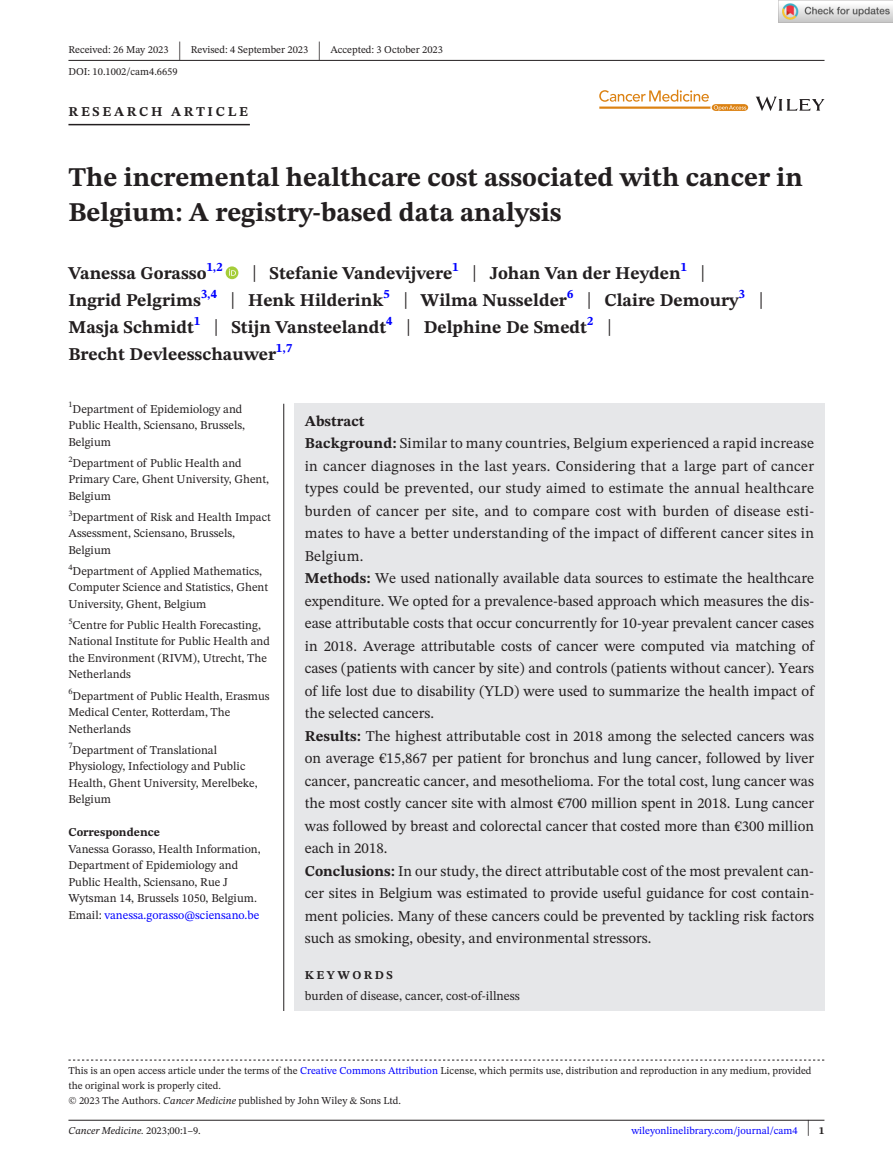
<style>
.page{position:relative;width:893px;height:1174px;background:#fff}
.page>*{position:absolute;margin:0;border:0;box-sizing:border-box;transform-origin:0 0}
.t1{font:700 27px/34.5px "STIX Two Text";color:#231f20}
.t2{font:25.65px "STIX Two Text";color:#231f20;scale:.49 1}
.t3{font:700 18px/27px "STIX Two Text";color:#231f20}
.t4{font:15px/22.5px "STIX Two Text";color:#231f20}
.t5{font:700 13.5px "STIX Two Text";letter-spacing:.2em;color:#231f20}
.t6{font:12.75px "STIX Two Text";color:#231f20}
.t7{font:12px/16.5px "STIX Two Text";color:#231f20}
.t8{font:700 12px "STIX Two Text";color:#231f20}
.t9{font:700 12px "STIX Two Text";letter-spacing:.2em;color:#231f20}
.t10{font:10.5px/15px "STIX Two Text";color:#231f20}
.t11{font:10.5px "STIX Two Text";color:#00f}
.t12{font:italic 10.5px "STIX Two Text";color:#231f20}
.s1{font-weight:400;font-size:23.4px}
.s2{color:#00f}
.s3{font-weight:700}
.s4{font-style:italic}
.s5{font-style:normal}
.s6{font-size:22.2px;color:#231f20}
.s7{font-weight:700;color:#231f20}
</style>
<div class="page">
<hr style="left:68px;top:1119px;width:756px;height:1px;background:#231f20">
<svg style="left:756px;top:97px;width:68px;height:14px"></svg>
<svg style="left:599px;top:90px;width:149px;height:21px"></svg>
<hr style="left:68px;top:60px;width:756px;height:1px;background:#231f20">
<hr style="left:68px;top:124px;width:182px;height:1px;background:#231f20">
<div style="left:226px;top:266px;width:12px;height:13px;background:#a5cd39;border-radius:50%"></div>
<svg style="left:229px;top:269px;width:7px;height:7px"></svg>
<svg style="left:68px;top:1059px;width:756px;height:1px"></svg>
<div style="left:294px;top:404px;width:530px;height:607px;background:#e6e7e9"></div>
<hr style="left:283px;top:404px;width:1px;height:607px;background:#231f20">
<img style="left:779px;top:0;width:114px;height:23px">
<p class="t10" style="left:68px;top:42px;width:102px">Received: 26 May 2023</p>
<h2 class="t2" style="left:178px;top:32px;width:8px">|</h2>
<p class="t10" style="left:191px;top:42px;width:119px">Revised: 4 September 2023</p>
<h2 class="t2" style="left:318px;top:32px;width:8px">|</h2>
<p class="t10" style="left:330px;top:42px;width:114px">Accepted: 3 October 2023</p>
<p class="t10" style="left:68px;top:64px;width:111px">DOI: 10.1002/cam4.6659</p>
<p class="t5" style="left:68px;top:101px;width:181px">RESEARCH ARTICLE</p>
<h1 class="t1" style="left:68px;top:161px;width:736px">The incremental healthcare cost associated with cancer in<br>Belgium: A registry-based data analysis</h1>
<p class="t3" style="left:68px;top:260px;width:156px">Vanessa Gorasso<sup>1,2</sup></p>
<p class="t3" style="left:68px;top:260px;width:697px;text-indent:184px"><span class="s1">|</span> Stefanie Vandevijvere<sup>1</sup> <span class="s1">|</span> Johan Van der Heyden<sup>1</sup> <span class="s1">|<br></span>Ingrid Pelgrims<sup>3,4</sup> <span class="s1">|</span> Henk Hilderink<sup>5</sup> <span class="s1">|</span> Wilma Nusselder<sup>6</sup> <span class="s1">|</span> Claire Demoury<sup>3</sup> <span class="s1">| </span>Masja Schmidt<sup>1</sup> <span class="s1">|</span> Stijn Vansteelandt<sup>4</sup> <span class="s1">|</span> Delphine De Smedt<sup>2</sup> <span class="s1">|<br></span>Brecht Devleesschauwer<sup>1,7</sup></p>
<p class="t7" style="left:68px;top:400px;width:178px"><sup>1</sup>Department of Epidemiology and<br>Public Health, Sciensano, Brussels,<br>Belgium</p>
<p class="t7" style="left:68px;top:454px;width:202px"><sup>2</sup>Department of Public Health and<br>Primary Care, Ghent University, Ghent,<br>Belgium</p>
<p class="t7" style="left:68px;top:508px;width:204px"><sup>3</sup>Department of Risk and Health Impact<br>Assessment, Sciensano, Brussels,<br>Belgium</p>
<p class="t7" style="left:68px;top:562px;width:201px"><sup>4</sup>Department of Applied Mathematics,<br>Computer Science and Statistics, Ghent<br>University, Ghent, Belgium</p>
<p class="t7" style="left:68px;top:616px;width:203px"><sup>5</sup>Centre for Public Health Forecasting, National Institute for Public Health and the Environment (RIVM), Utrecht, The Netherlands</p>
<p class="t7" style="left:68px;top:687px;width:203px"><sup>6</sup>Department of Public Health, Erasmus<br>Medical Center, Rotterdam, The<br>Netherlands</p>
<p class="t7" style="left:68px;top:741px;width:191px"><sup>7</sup>Department of Translational<br>Physiology, Infectiology and Public<br>Health, Ghent University, Merelbeke,<br>Belgium</p>
<p class="t8" style="left:68px;top:823px;width:93px">Correspondence</p>
<p class="t7" style="left:68px;top:840px;width:194px">Vanessa Gorasso, Health Information, Department of Epidemiology and Public Health, Sciensano, Rue J Wytsman 14, Brussels 1050, Belgium.<br>Email: <span class="s2">vanessa.gorasso@sciensano.be</span></p>
<p class="t4" style="left:305px;top:409px;width:511px"><span class="s3">Abstract<br>Background:</span> Similar to many countries, Belgium experienced a rapid increase in cancer diagnoses in the last years. Considering that a large part of cancer types could be prevented, our study aimed to estimate the annual healthcare burden of cancer per site, and to compare cost with burden of disease esti&shy;mates to have a better understanding of the impact of different cancer sites in Belgium.<br><span class="s3">Methods:</span> We used nationally available data sources to estimate the healthcare expenditure. We opted for a prevalence-based approach which measures the dis&shy;ease attributable costs that occur concurrently for 10-year prevalent cancer cases in 2018. Average attributable costs of cancer were computed via matching of cases (patients with cancer by site) and controls (patients without cancer). Years of life lost due to disability (YLD) were used to summarize the health impact of the selected cancers.<br><span class="s3">Results:</span> The highest attributable cost in 2018 among the selected cancers was on average €15,867 per patient for bronchus and lung cancer, followed by liver cancer, pancreatic cancer, and mesothelioma. For the total cost, lung cancer was the most costly cancer site with almost €700 million spent in 2018. Lung cancer was followed by breast and colorectal cancer that costed more than €300 million each in 2018.<br><span class="s3">Conclusions:</span> In our study, the direct attributable cost of the most prevalent can&shy;cer sites in Belgium was estimated to provide useful guidance for cost contain&shy;ment policies. Many of these cancers could be prevented by tackling risk factors such as smoking, obesity, and environmental stressors.</p>
<p class="t9" style="left:305px;top:966px;width:90px">KEYWORDS</p>
<p class="t6" style="left:305px;top:987px;width:217px">burden of disease, cancer, cost-of-illness</p>
<p class="t10" style="left:68px;top:1063px;width:745px">This is an open access article under the terms of the <span class="s2">Creative Commons Attribution</span> License, which permits use, distribution and reproduction in any medium, provided the original work is properly cited.<br>© 2023 The Authors. <span class="s4">Cancer Medicine</span> published by John Wiley &amp; Sons Ltd.</p>
<p class="t12" style="left:68px;top:1123px;width:134px">Cancer Medicine. <span class="s5">2023;00:1–9.</span></p>
<p class="t11" style="left:631px;top:1123px;width:195px">wileyonlinelibrary.com/journal/cam4 <span class="s6">|</span> <span class="s7">1</span></p>
</div>
